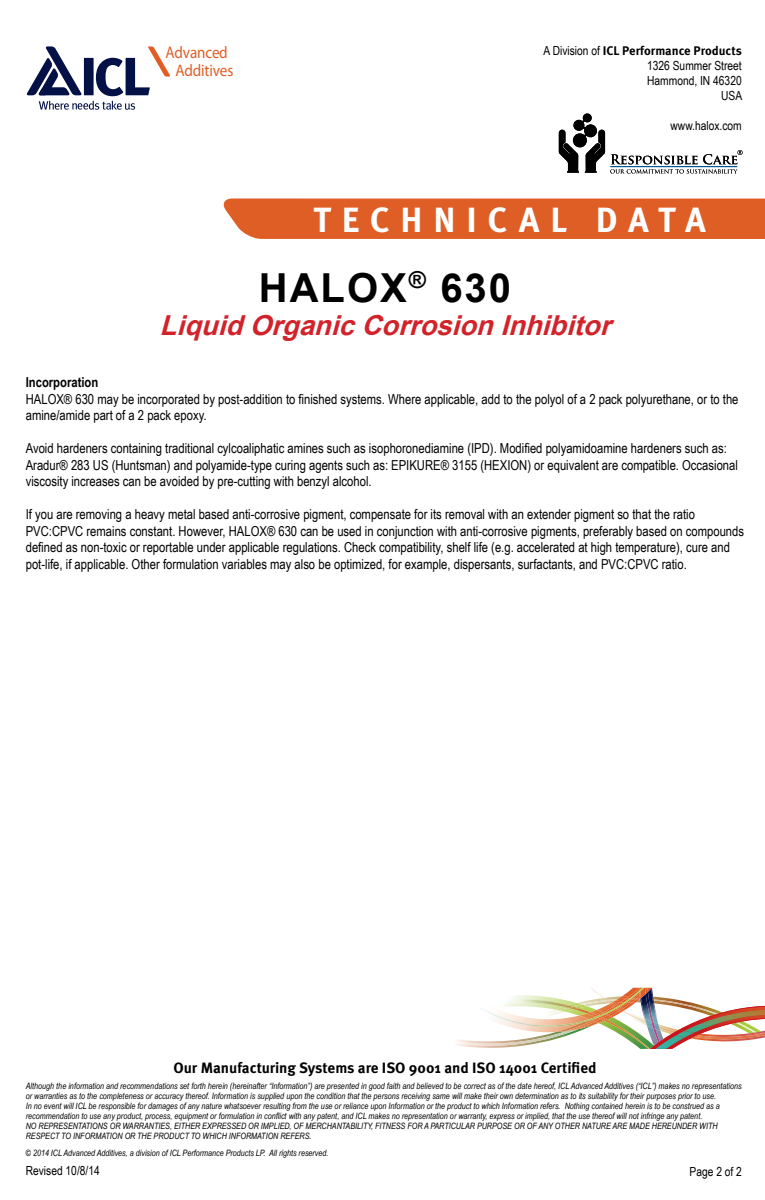
<style>
.page{position:relative;width:765px;height:1200px;background:#fff}
.page>*{position:absolute;margin:0;border:0;box-sizing:border-box;transform-origin:0 0}
.t1{font:700 40px "Arial";letter-spacing:.05em;color:#000}
.t2{font:700 35px "Meta Pro";letter-spacing:.31em;color:#fff}
.t3{font:italic 700 27.5px "Arial";color:#d2232a}
.t4{font:16.75px/18.5px "Meta";letter-spacing:-.01em;color:#e05e26;text-align:center;scale:.9 1}
.t5{font:700 15px "Meta Pro";color:#000}
.t6{font:13.75px/16.5px "Arial Narrow";color:#000}
.t7{font:700 13.75px "Arial Narrow";color:#000}
.t8{font:12.5px/15px "Arial Narrow";color:#000;text-align:right}
.t9{font:700 12.5px "Meta Pro";color:#000}
.t10{font:italic 8.75px/10px "Arial Narrow";letter-spacing:.005em;color:#000}
.s1{font-family:"Arial Narrow";font-weight:400}
</style>
<div class="page">
<img style="left:512px;top:995px;width:47px;height:4px">
<img style="left:475px;top:1027px;width:84px;height:21px">
<img style="left:475px;top:999px;width:73px;height:33px">
<img style="left:556px;top:1027px;width:3px;height:5px">
<img style="left:514px;top:1027px;width:15px;height:3px">
<img style="left:475px;top:1002px;width:84px;height:15px">
<svg style="left:475px;top:999px;width:9px;height:9px"></svg>
<img style="left:483px;top:1019px;width:76px;height:8px">
<svg style="left:517px;top:1019px;width:22px;height:10px"></svg>
<img style="left:478px;top:1007px;width:81px;height:12px">
<img style="left:559px;top:988px;width:206px;height:61px">
<img style="left:672px;top:1030px;width:27px;height:8px">
<img style="left:676px;top:1031px;width:18px;height:6px">
<svg style="left:26px;top:46px;width:144px;height:64px"></svg>
<div style="left:223px;top:198px;width:542px;height:41px;background:#df5e25"></div>
<svg style="left:559px;top:115px;width:184px;height:59px"></svg>
<h3 class="t4" style="left:165px;top:43px;width:77px">Advanced<br>Additives</h3>
<h3 class="t9" style="left:544px;top:41px;width:200px"><span class="s1">A Division of</span> ICL Performance Products</h3>
<h3 class="t8" style="left:647px;top:57px;width:97px">1326 Summer Street<br>Hammond, IN 46320<br>USA</h3>
<h3 class="t8" style="left:671px;top:117px;width:73px">www.halox.com</h3>
<h2 class="t2" style="left:314px;top:192px;width:394px">TECHNICAL DATA</h2>
<h1 class="t1" style="left:259px;top:261px;width:254px">HALOX<sup>®</sup> 630</h1>
<h3 class="t3" style="left:160px;top:307px;width:463px">LiquidOrganicCorrosionInhibitor</h3>
<h3 class="t7" style="left:26px;top:372px;width:74px">Incorporation</h3>
<h3 class="t6" style="left:26px;top:390px;width:714px">HALOX® 630 may be incorporated by post-addition to finished systems. Where applicable, add to the polyol of a 2 pack polyurethane, or to the amine/amide part of a 2 pack epoxy.</h3>
<p class="t6" style="left:26px;top:439px;width:714px">Avoid hardeners containing traditional cylcoaliphatic amines such as isophoronediamine (IPD). Modified polyamidoamine hardeners such as:<br>Aradur® 283 US (Huntsman) and polyamide-type curing agents such as: EPIKURE® 3155 (HEXION) or equivalent are compatible. Occasional viscosity increases can be avoided by pre-cutting with benzyl alcohol.</p>
<p class="t6" style="left:26px;top:505px;width:720px">If you are removing a heavy metal based anti-corrosive pigment, compensate for its removal with an extender pigment so that the ratio PVC:CPVC remains constant. However, HALOX® 630 can be used in conjunction with anti-corrosive pigments, preferably based on compounds defined as non-toxic or reportable under applicable regulations. Check compatibility, shelf life (e.g. accelerated at high temperature), cure and pot-life, if applicable. Other formulation variables may also be optimized, for example, dispersants, surfactants, and PVC:CPVC ratio.</p>
<h3 class="t5" style="left:174px;top:1056px;width:424px">Our Manufacturing Systems are ISO 9001 and ISO 14001 Certified</h3>
<p class="t10" style="left:26px;top:1081px;width:718px">Although the information and recommendations set forth herein (hereinafter “Information”) are presented in good faith and believed to be correct as of the date hereof, ICL Advanced Additives (“ICL”) makes no representations or warranties as to the completeness or accuracy thereof. Information is supplied upon the condition that the persons receiving same will make their own determination as to its suitability for their purposes prior to use.<br>In no event will ICL be responsible for damages of any nature whatsoever resulting from the use or reliance upon Information or the product to which Information refers. Nothing contained herein is to be construed as a recommendation to use any product, process, equipment or formulation in conflict with any patent, and ICL makes no representation or warranty, express or implied, that the use thereof will not infringe any patent.<br>NO REPRESENTATIONS OR WARRANTIES, EITHER EXPRESSED OR IMPLIED, OF MERCHANTABILITY, FITNESS FOR A PARTICULAR PURPOSE OR OF ANY OTHER NATURE ARE MADE HEREUNDER WITH RESPECT TO INFORMATION OR THE PRODUCT TO WHICH INFORMATION REFERS.</p>
<p class="t10" style="left:26px;top:1148px;width:304px">© 2014 ICL Advanced Additives, a division of ICL Performance Products LP. All rights reserved.</p>
<h3 class="t8" style="left:26px;top:1163px;width:76px">Revised 10/8/14</h3>
<h3 class="t8" style="left:690px;top:1163px;width:54px">Page 2 of 2</h3>
</div>
